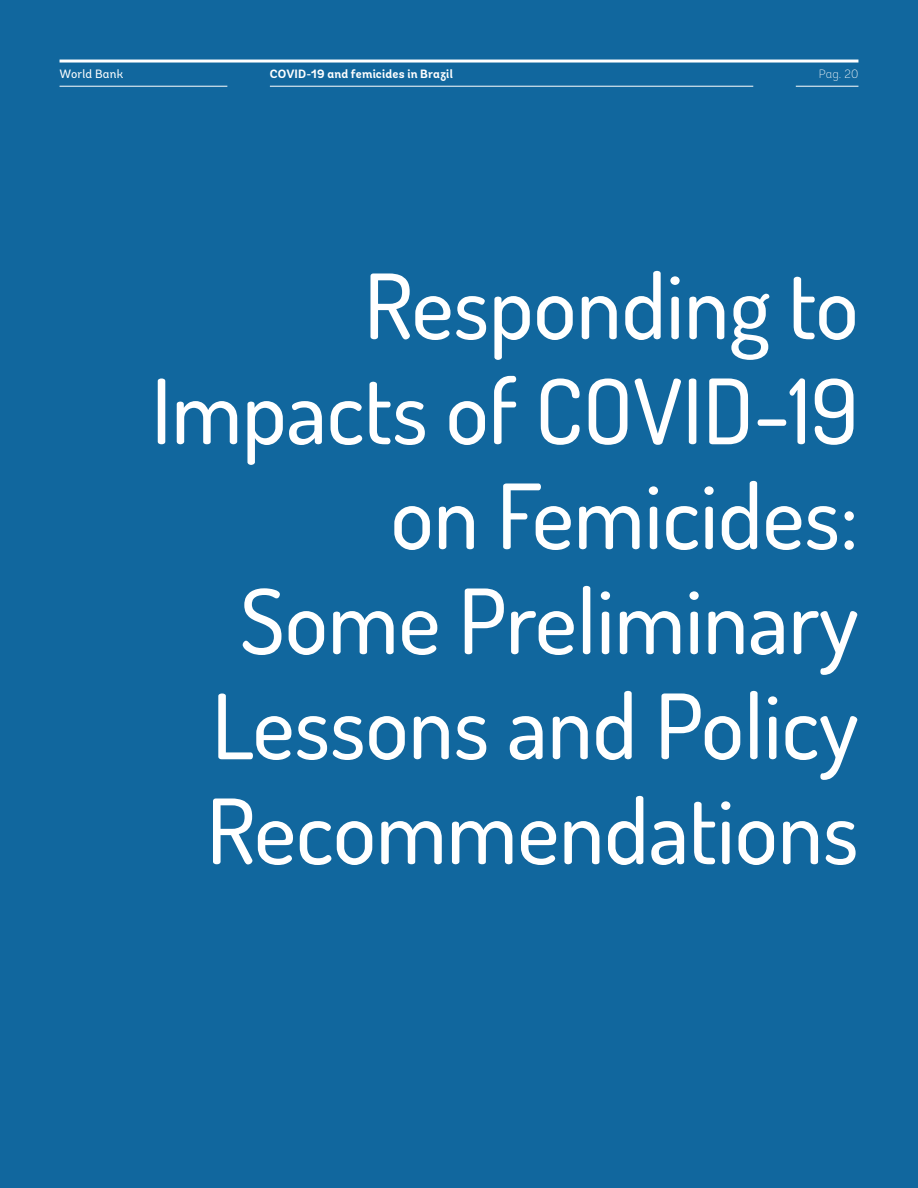
<style>
.page{position:relative;width:918px;height:1188px;background:#11679e}
.page>*{position:absolute;margin:0;border:0;box-sizing:border-box;transform-origin:0 0}
.t1{font:500 90px/105px "Dosis";color:#fff;text-align:right}
.t2{font:700 12px "Andes";letter-spacing:.015em;color:#fff}
.t3{font:12px "Andes";letter-spacing:.015em;color:#fff}
.t4{font:200 12px "Andes";color:#fff}
</style>
<div class="page">
<hr style="left:60px;top:60px;width:798px;height:3px;background:#fff">
<hr style="left:796px;top:86px;width:62px;height:1px;background:#fff">
<hr style="left:60px;top:86px;width:167px;height:1px;background:#fff">
<hr style="left:270px;top:86px;width:483px;height:1px;background:#fff">
<p class="t3" style="left:60px;top:66px;width:65px">World Bank</p>
<p class="t2" style="left:270px;top:66px;width:185px">COVID-19 and femicides in Brazil</p>
<p class="t4" style="left:819px;top:67px;width:41px">Pag. 20</p>
<p class="t1" style="left:151px;top:250px;width:709px">Responding to<br>Impacts of COVID-19 on Femicides:<br>Some Preliminary<br>Lessons and Policy<br>Recommendations</p>
</div>
